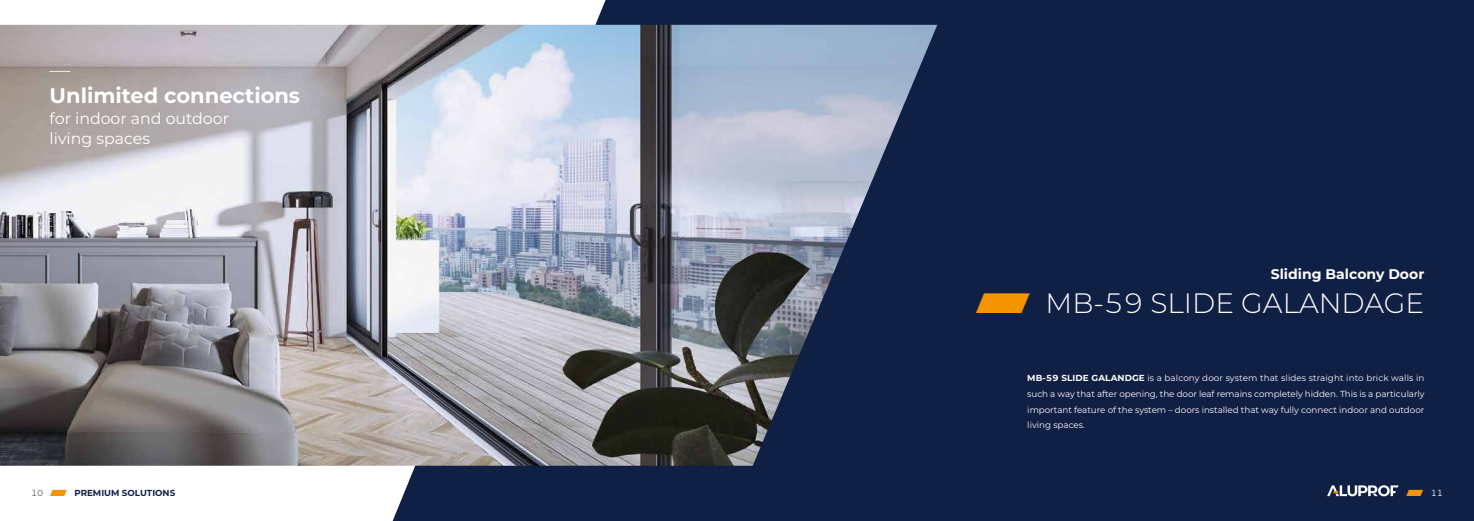
<style>
.page{position:relative;width:1474px;height:521px;background:#fff}
.page>*{position:absolute;margin:0;border:0;box-sizing:border-box;transform-origin:0 0}
.t1{font:300 28px "Aluprof Sans";color:#fff}
.t2{font:700 21px "Aluprof Sans";color:#fff}
.t3{font:300 21px "Aluprof Sans";color:#fff}
.t4{font:15.75px/19.2px "Aluprof Sans";color:#fff}
.t5{font:700 14px "Aluprof Sans";color:#fff}
.t6{font:8.75px/15.8px "Aluprof Sans";color:#fff;text-align:justify}
.t7{font:700 8.75px "Aluprof Sans";color:#101f44}
.s1{font-weight:700;color:#f39400}
.s2{font-weight:700}
.s3{font-weight:400;color:#58585a}
.s4{color:#f39400}
</style>
<div class="page">
<div style="left:392px;top:0;width:1081px;height:521px;background:#101f44"></div>
<img style="left:0;top:25px;width:937px;height:441px">
<svg style="left:1326px;top:485px;width:72px;height:11px"></svg>
<h2 class="t3" style="left:50px;top:56px;width:22px">―</h2>
<h2 class="t2" style="left:50px;top:80px;width:252px">Unlimited connections</h2>
<h3 class="t4" style="left:50px;top:109px;width:181px">for indoor and outdoor living spaces</h3>
<h3 class="t5" style="left:1270px;top:264px;width:155px">Sliding Balcony Door</h3>
<h1 class="t1" style="left:976px;top:284px;width:450px"><span class="s1">⸠</span> MB-59 SLIDE GALANDAGE</h1>
<p class="t6" style="left:1027px;top:370px;width:399px"><span class="s2">MB-59 SLIDE GALANDGE</span> is a balcony door system that slides straight into brick walls in such a way that after opening, the door leaf remains completely hidden. This is a particularly important feature of the system – doors installed that way fully connect indoor and outdoor living spaces.</p>
<p class="t7" style="left:31px;top:487px;width:146px"><span class="s3">10</span> <span class="s4">⸠</span> PREMIUM SOLUTIONS</p>
<p class="t6" style="left:1406px;top:485px;width:38px"><span class="s1">⸠</span> 11</p>
</div>
